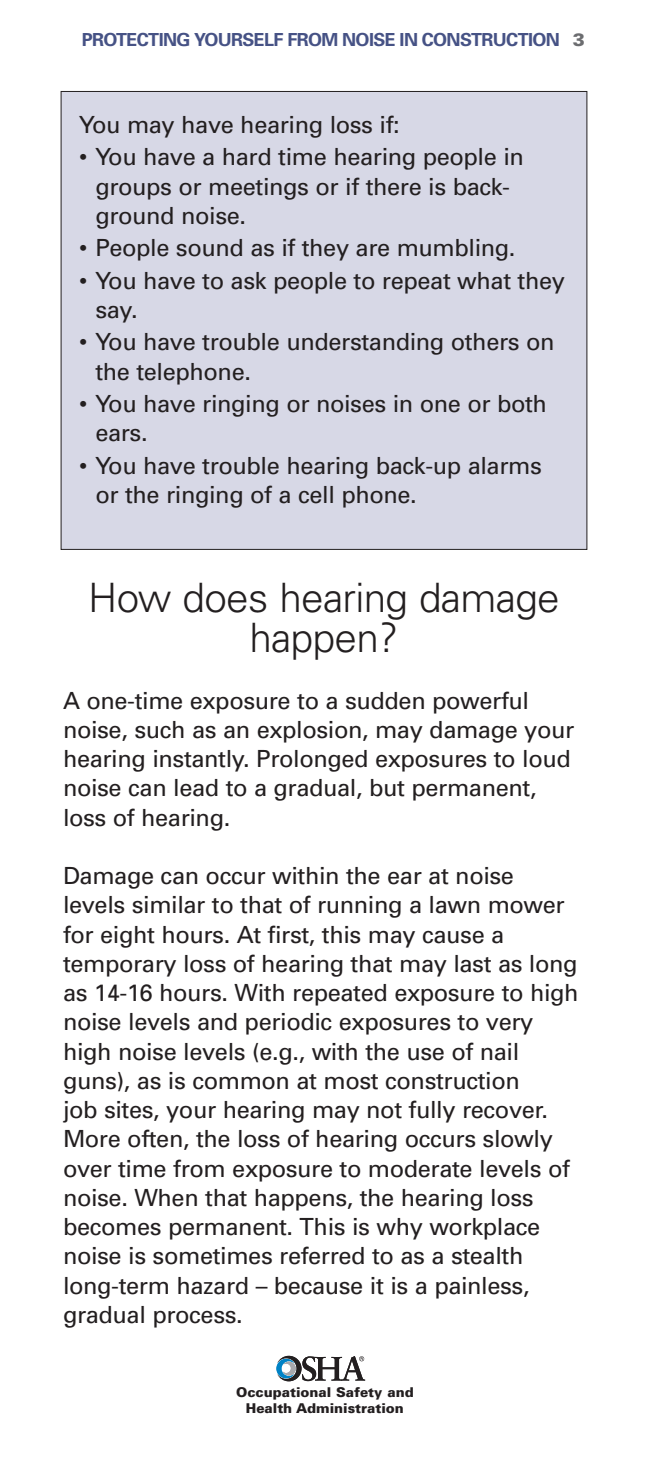
<style>
.page{position:relative;width:648px;height:1458px;background:#fff}
.page>*{position:absolute;margin:0;border:0;box-sizing:border-box;transform-origin:0 0}
.t1{font:300 40.5px/40.5px "Univers";letter-spacing:-.015em;color:#231f20;text-align:center}
.t2{font:23.62px/29.2px "Univers";letter-spacing:-.015em;color:#231f20}
.t3{font:700 18px "Univers";letter-spacing:-.035em;color:#465285}
.t4{font:900 13.5px/16.2px "Univers";color:#231f20;text-align:center}
.s1{font-weight:900;color:#6c6d70}
</style>
<div class="page">
<svg style="left:276px;top:1356px;width:89px;height:25px"></svg>
<div style="left:61px;top:91px;width:526px;height:458px;background:#d7d8e6"></div>
<p class="t3" style="left:82px;top:33px;width:504px">PROTECTING YOURSELF FROM NOISE IN CONSTRUCTION <span class="s1">3</span></p>
<p class="t2" style="left:79px;top:112px;width:322px">You may have hearing loss if:</p>
<p class="t2" style="left:95px;top:144px;width:430px;text-indent:-16px">• You have a hard time hearing people in groups or meetings or if there is back&shy;ground noise.</p>
<p class="t2" style="left:79px;top:235px;width:438px">• People sound as if they are mumbling.</p>
<p class="t2" style="left:95px;top:268px;width:471px;text-indent:-16px">• You have to ask people to repeat what they say.</p>
<p class="t2" style="left:95px;top:330px;width:461px;text-indent:-16px">• You have trouble understanding others on the telephone.</p>
<p class="t2" style="left:95px;top:391px;width:453px;text-indent:-16px">• You have ringing or noises in one or both ears.</p>
<p class="t2" style="left:95px;top:453px;width:448px;text-indent:-16px">• You have trouble hearing back-up alarms or the ringing of a cell phone.</p>
<h1 class="t1" style="left:88px;top:581px;width:473px">How does hearing damage happen?</h1>
<p class="t2" style="left:63px;top:688px;width:513px">A one-time exposure to a sudden powerful noise, such as an explosion, may damage your hearing instantly. Prolonged exposures to loud noise can lead to a gradual, but permanent, loss of hearing.</p>
<p class="t2" style="left:63px;top:863px;width:517px">Damage can occur within the ear at noise levels similar to that of running a lawn mower for eight hours. At first, this may cause a temporary loss of hearing that may last as long as 14-16 hours. With repeated exposure to high noise levels and periodic exposures to very high noise levels (e.g., with the use of nail guns), as is common at most construction<br>job sites, your hearing may not fully recover.<br>More often, the loss of hearing occurs slowly over time from exposure to moderate levels of noise. When that happens, the hearing loss becomes permanent. This is why workplace noise is sometimes referred to as a stealth long-term hazard – because it is a painless, gradual process.</p>
<p class="t4" style="left:236px;top:1385px;width:179px">Occupational Safety and<br>Health Administration</p>
</div>
